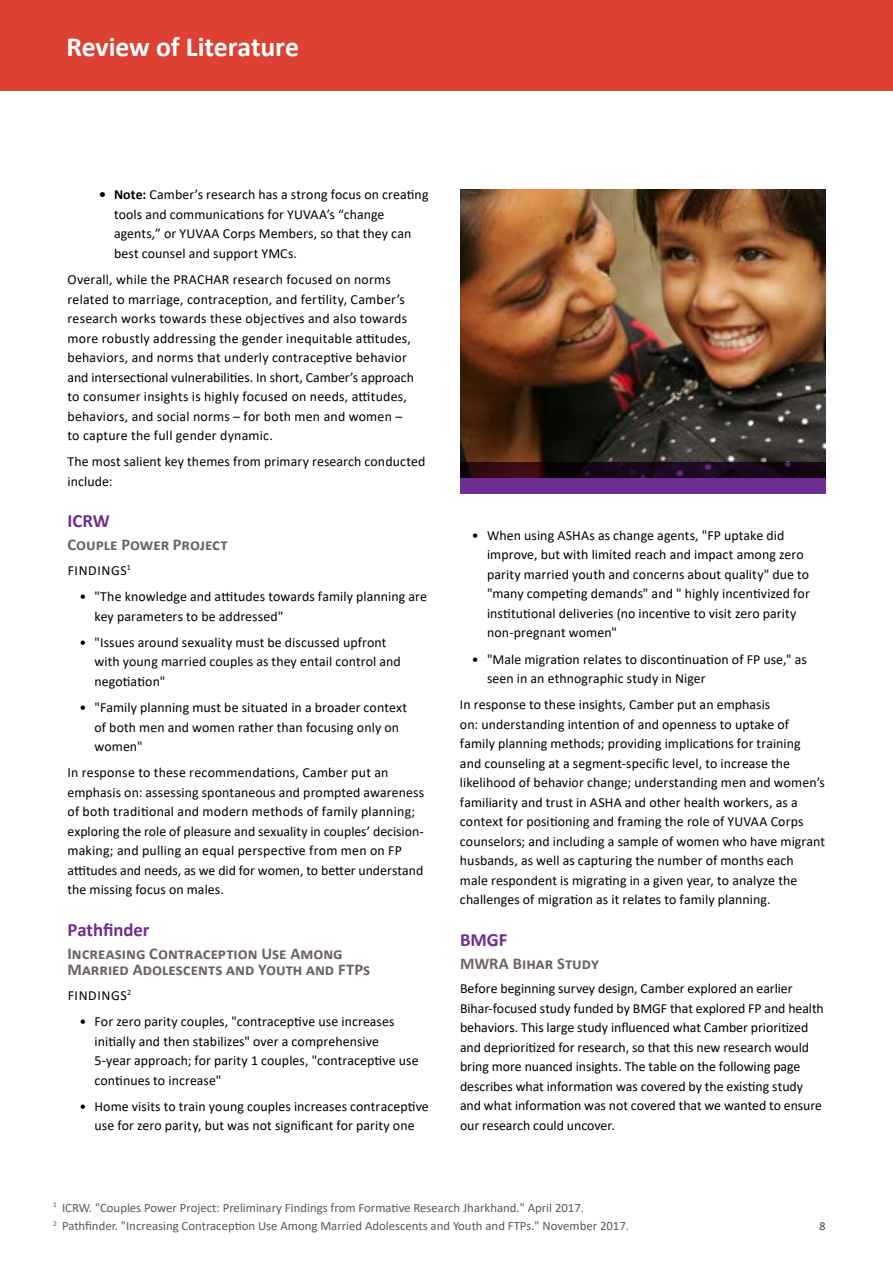
<style>
.page{position:relative;width:893px;height:1263px;background:#fff}
.page>*{position:absolute;margin:0;border:0;box-sizing:border-box;transform-origin:0 0}
.t1{font:700 27.75px "Calibri";color:#fff}
.t2{font:700 18.75px "Calibri";color:#6f2c91}
.t3{font:700 16.5px/16.5px "Calibri";color:#6d6461}
.t4{font:13.8px/19.5px "Calibri";letter-spacing:.005em;color:#000}
.t5{font:13.8px "Calibri";letter-spacing:.04em;color:#000}
.t6{font:12.75px/18.6px "Calibri";color:#58595b}
.t7{font:12px "Calibri";color:#414042}
.s1{font-weight:700}
</style>
<div class="page">
<div style="left:0;top:0;width:893px;height:91px;background:#dc4133"></div>
<img style="left:460px;top:189px;width:365px;height:273px">
<svg style="left:460px;top:462px;width:365px;height:32px;background:#461a54"></svg>
<h1 class="t1" style="left:67px;top:27px;width:234px">Review of Literature</h1>
<p class="t4" style="left:114px;top:185px;width:316px;text-indent:-15px"><span class="s1">• Note:</span> Camber’s research has a strong focus on creating tools and communications for YUVAA’s “change agents,” or YUVAA Corps Members, so that they can best counsel and support YMCs.</p>
<p class="t4" style="left:68px;top:269px;width:348px">Overall, while the PRACHAR research focused on norms related to marriage, contraception, and fertility, Camber’s research works towards these objectives and also towards more robustly addressing the gender inequitable attitudes, behaviors, and norms that underly contraceptive behavior and intersectional vulnerabilities. In short, Camber’s approach to consumer insights is highly focused on needs, attitudes, behaviors, and social norms – for both men and women – to capture the full gender dynamic.</p>
<p class="t4" style="left:68px;top:452px;width:359px">The most salient key themes from primary research conducted include:</p>
<h2 class="t2" style="left:68px;top:508px;width:44px">ICRW</h2>
<p class="t3" style="left:68px;top:536px;width:162px">Couple Power Project</p>
<p class="t5" style="left:68px;top:561px;width:65px">FINDINGS<sup>1</sup></p>
<p class="t4" style="left:94px;top:586px;width:334px;text-indent:-15px">• "The knowledge and attitudes towards family planning are key parameters to be addressed"</p>
<p class="t4" style="left:94px;top:632px;width:308px;text-indent:-15px">• "Issues around sexuality must be discussed upfront with young married couples as they entail control and negotiation"</p>
<p class="t4" style="left:94px;top:697px;width:314px;text-indent:-15px">• "Family planning must be situated in a broader context of both men and women rather than focusing only on women"</p>
<p class="t4" style="left:67px;top:763px;width:358px">In response to these recommendations, Camber put an emphasis on: assessing spontaneous and prompted awareness of both traditional and modern methods of family planning; exploring the role of pleasure and sexuality in couples’ decision&shy;making; and pulling an equal perspective from men on FP attitudes and needs, as we did for women, to better understand the missing focus on males.</p>
<h2 class="t2" style="left:68px;top:916px;width:83px">Pathfinder</h2>
<p class="t3" style="left:68px;top:945px;width:304px">Increasing Contraception Use Among<br>Married Adolescents and Youth and FTPs</p>
<p class="t5" style="left:68px;top:985px;width:65px">FINDINGS<sup>2</sup></p>
<p class="t4" style="left:94px;top:1011px;width:326px;text-indent:-15px">• For zero parity couples, "contraceptive use increases initially and then stabilizes" over a comprehensive 5-year approach; for parity 1 couples, "contraceptive use continues to increase"</p>
<p class="t4" style="left:80px;top:1096px;width:351px;text-align:center">• Home visits to train young couples increases contraceptive use for zero parity, but was not significant for parity one</p>
<p class="t4" style="left:487px;top:525px;width:324px;text-indent:-15px">• When using ASHAs as change agents, "FP uptake did improve, but with limited reach and impact among zero parity married youth and concerns about quality" due to "many competing demands" and " highly incentivized for institutional deliveries (no incentive to visit zero parity non-pregnant women"</p>
<p class="t4" style="left:487px;top:649px;width:321px;text-indent:-15px">• "Male migration relates to discontinuation of FP use," as seen in an ethnographic study in Niger</p>
<p class="t4" style="left:460px;top:695px;width:367px">In response to these insights, Camber put an emphasis<br>on: understanding intention of and openness to uptake of family planning methods; providing implications for training and counseling at a segment-specific level, to increase the likelihood of behavior change; understanding men and women’s familiarity and trust in ASHA and other health workers, as a context for positioning and framing the role of YUVAA Corps counselors; and including a sample of women who have migrant husbands, as well as capturing the number of months each male respondent is migrating in a given year, to analyze the challenges of migration as it relates to family planning.</p>
<h2 class="t2" style="left:460px;top:926px;width:49px">BMGF</h2>
<p class="t3" style="left:460px;top:955px;width:140px">MWRA Bihar Study</p>
<p class="t4" style="left:460px;top:979px;width:365px">Before beginning survey design, Camber explored an earlier Bihar-focused study funded by BMGF that explored FP and health behaviors. This large study influenced what Camber prioritized and deprioritized for research, so that this new research would bring more nuanced insights. The table on the following page describes what information was covered by the existing study and what information was not covered that we wanted to ensure our research could uncover.</p>
<p class="t6" style="left:53px;top:1198px;width:578px"><sup>1</sup> ICRW. "Couples Power Project: Preliminary Findings from Formative Research Jharkhand." April 2017.<br><sup>2</sup> Pathfinder. "Increasing Contraception Use Among Married Adolescents and Youth and FTPs." November 2017.</p>
<p class="t7" style="left:819px;top:1218px;width:8px">8</p>
</div>
